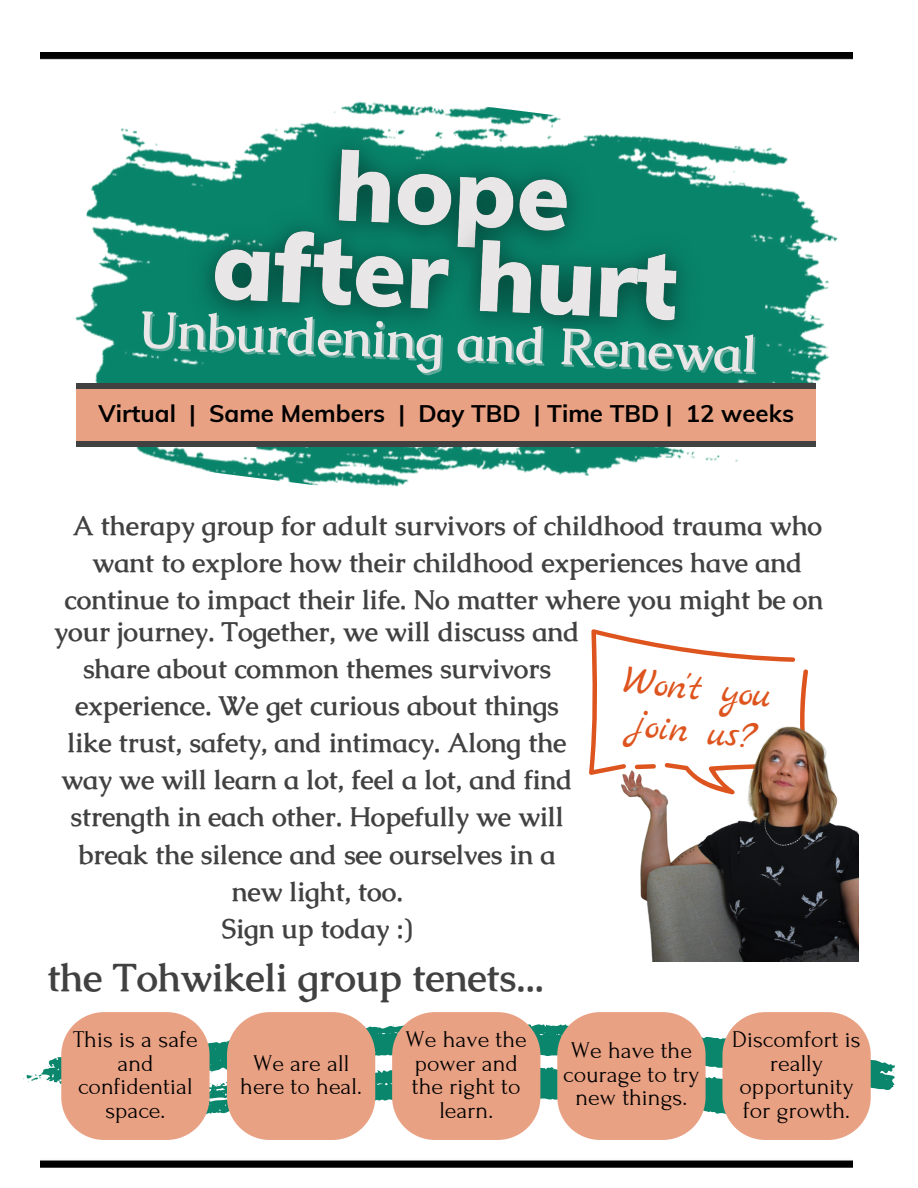
<style>
.page{position:relative;width:918px;height:1188px;background:#fff}
.page>*{position:absolute;margin:0;border:0;box-sizing:border-box;transform-origin:0 0}
.t1{font:700 50.85px "Caudex";color:#e8e6e6}
.t2{font:40.35px/42.9px "Marck Script";color:#de541e}
.t3{font:700 39px "Caudex";color:#414141}
.t4{font:700 27px/37.2px "Caudex";color:#414141;text-align:center}
.t5{font:24px/23.7px "Forum";color:#000;text-align:center}
.t6{font:700 24px "Muli";color:#000}
</style>
<div class="page">
<img style="left:41px;top:52px;width:812px;height:1115px">
<img style="left:57px;top:59px;width:796px;height:488px">
<img style="left:172px;top:106px;width:551px;height:259px">
<div style="left:76px;top:383px;width:740px;height:64px;background:#414141"></div>
<div style="left:76px;top:389px;width:740px;height:51px;background:#e9a184"></div>
<svg style="left:589px;top:629px;width:219px;height:166px"></svg>
<img style="left:616px;top:722px;width:243px;height:239px">
<svg style="left:23px;top:1022px;width:872px;height:106px"></svg>
<svg style="left:61px;top:1012px;width:149px;height:128px;background:#eaa98e"></svg>
<svg style="left:227px;top:1012px;width:148px;height:128px;background:#e9a88d"></svg>
<svg style="left:392px;top:1012px;width:148px;height:128px;background:#e7a78c"></svg>
<svg style="left:557px;top:1012px;width:149px;height:128px;background:#e8a88d"></svg>
<svg style="left:722px;top:1012px;width:149px;height:128px;background:#e9a88e"></svg>
<p class="t1" style="left:140px;top:298px;width:620px;rotate:2deg">Unburdening and Renewal</p>
<p class="t6" style="left:99px;top:398px;width:697px">Virtual | Same Members | Day TBD | Time TBD | 12 weeks</p>
<p class="t4" style="left:65px;top:507px;width:760px">A therapy group for adult survivors of childhood trauma who want to explore how their childhood experiences have and continue to impact their life. No matter where you might be on</p>
<p class="t4" style="left:55px;top:613px;width:526px">your journey. Together, we will discuss and share about common themes survivors experience. We get curious about things like trust, safety, and intimacy. Along the way we will learn a lot, feel a lot, and find strength in each other. Hopefully we will break the silence and see ourselves in a new light, too.</p>
<p class="t4" style="left:222px;top:910px;width:192px">Sign up today :)</p>
<p class="t3" style="left:47px;top:953px;width:498px">the Tohwikeli group tenets...</p>
<p class="t2" style="left:625px;top:661px;width:150px;rotate:6deg">Won't you join us?</p>
<p class="t5" style="left:73px;top:1028px;width:126px">This is a safe and confidential space.</p>
<p class="t5" style="left:240px;top:1051px;width:123px">We are all here to heal.</p>
<p class="t5" style="left:406px;top:1028px;width:123px">We have the power and the right to learn.</p>
<p class="t5" style="left:563px;top:1039px;width:138px">We have the courage to try new things.</p>
<p class="t5" style="left:732px;top:1028px;width:130px">Discomfort is really opportunity for growth.</p>
</div>
